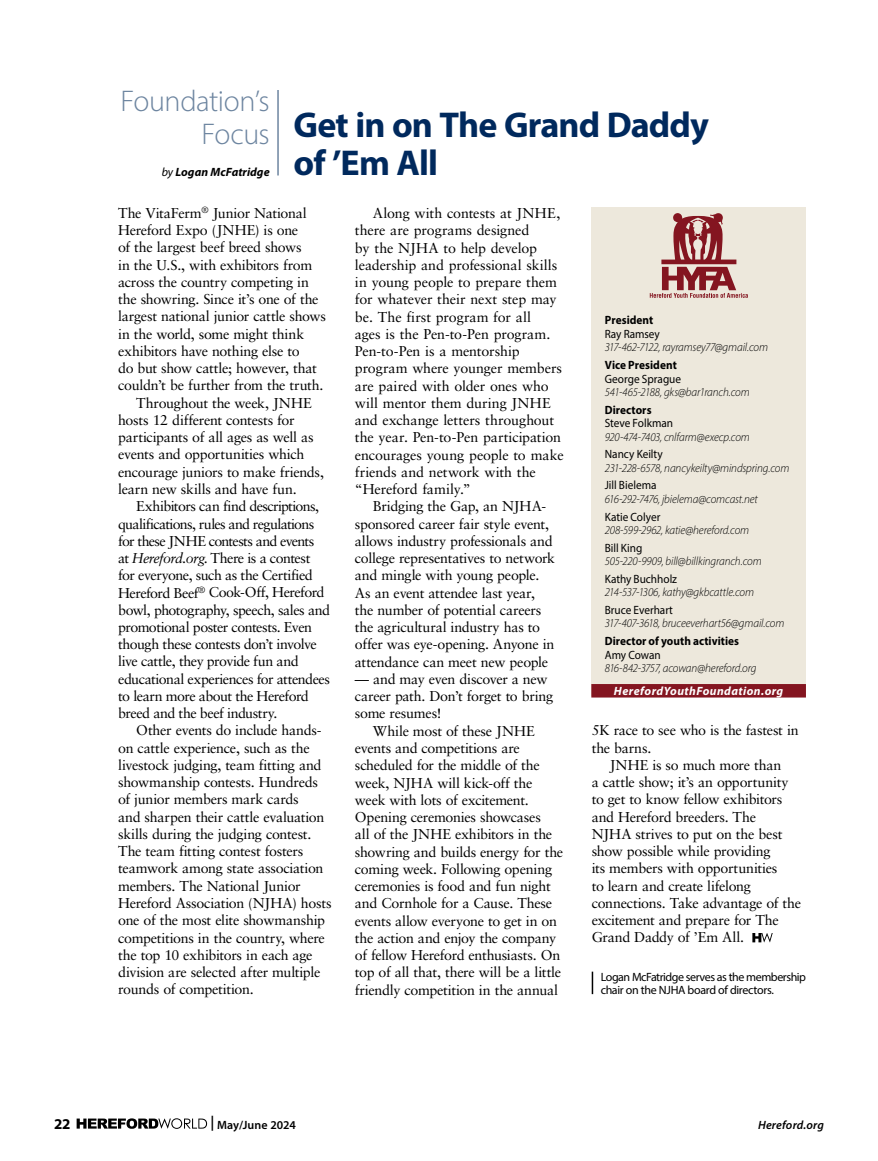
<style>
.page{position:relative;width:878px;height:1161px;background:#fff}
.page>*{position:absolute;margin:0;border:0;box-sizing:border-box;transform-origin:0 0}
.t1{font:700 36px/39px "Myriad Pro";letter-spacing:-.025em;color:#00295d}
.t2{font:300 30px/33px "Myriad Pro";letter-spacing:-.015em;color:#6d85a0;text-align:right}
.t3{font:700 15px "Myriad Pro";color:#000}
.t4{font:14.25px/17.2px "Sabon LT Pro";letter-spacing:-.02em;color:#000}
.t5{font:14.25px "Sabon LT Pro";letter-spacing:-.04em;color:#000}
.t6{font:14.25px "Sabon LT Pro";letter-spacing:-.045em;color:#000}
.t7{font:14.25px "Sabon LT Pro";letter-spacing:-.05em;color:#000}
.t8{font:italic 300 12px "Myriad Pro";letter-spacing:-.01em;color:#000;scale:.94 1}
.t9{font:12px "Myriad Pro";letter-spacing:-.005em;color:#000;scale:.94 1}
.t10{font:12px/13.5px "Myriad Pro";letter-spacing:-.035em;color:#000}
.t11{font:700 12px "Myriad Pro";letter-spacing:.005em;color:#000;scale:.94 1}
.t12{font:italic 700 12px "Myriad Pro";letter-spacing:.035em;color:#fff}
.t13{font:italic 700 12px "Myriad Pro";letter-spacing:.005em;color:#000}
.t14{font:600 12px "Myriad Pro";letter-spacing:.01em;color:#000}
.t15{font:italic 600 12px "Myriad Pro";letter-spacing:.015em;color:#000}
.s1{font-weight:400}
.s2{font-style:italic}
.s3{font-size:15px}
</style>
<div class="page">
<hr style="left:591px;top:972px;width:2px;height:22px;background:#000">
<svg style="left:752px;top:933px;width:20px;height:9px"></svg>
<hr style="left:277px;top:90px;width:2px;height:86px;background:#6d85a0">
<div style="left:591px;top:207px;width:215px;height:488px;background:#ede8dc"></div>
<div style="left:591px;top:684px;width:215px;height:14px;background:#841520"></div>
<svg style="left:649px;top:214px;width:98px;height:84px"></svg>
<svg style="left:77px;top:1118px;width:130px;height:11px"></svg>
<h2 class="t2" style="left:120px;top:84px;width:151px">Foundation’s<br>Focus</h2>
<p class="t13" style="left:162px;top:164px;width:109px"><span class="s1">by</span> Logan McFatridge</p>
<h1 class="t1" style="left:293px;top:104px;width:417px">Get in on The Grand Daddy of ’Em All</h1>
<p class="t4" style="left:118px;top:204px;width:190px">The VitaFerm<sup>®</sup> Junior National</p>
<p class="t4" style="left:118px;top:221px;width:181px">Hereford Expo (JNHE) is one</p>
<p class="t4" style="left:118px;top:238px;width:185px">of the largest beef breed shows</p>
<p class="t4" style="left:118px;top:256px;width:195px">in the U.S., with exhibitors from</p>
<p class="t4" style="left:118px;top:273px;width:192px">across the country competing in</p>
<p class="t4" style="left:118px;top:290px;width:202px">the showring. Since it’s one of the</p>
<p class="t4" style="left:118px;top:307px;width:209px">largest national junior cattle shows</p>
<p class="t4" style="left:118px;top:325px;width:187px">in the world, some might think</p>
<p class="t4" style="left:118px;top:342px;width:183px">exhibitors have nothing else to</p>
<p class="t4" style="left:118px;top:359px;width:200px">do but show cattle; however, that</p>
<p class="t4" style="left:118px;top:376px;width:207px">couldn’t be further from the truth.</p>
<p class="t4" style="left:136px;top:394px;width:177px">Throughout the week, JNHE</p>
<p class="t4" style="left:118px;top:411px;width:178px">hosts 12 different contests for</p>
<p class="t4" style="left:118px;top:428px;width:197px">participants of all ages as well as</p>
<p class="t4" style="left:118px;top:446px;width:188px">events and opportunities which</p>
<p class="t4" style="left:118px;top:463px;width:207px">encourage juniors to make friends,</p>
<p class="t4" style="left:118px;top:480px;width:180px">learn new skills and have fun.</p>
<p class="t6" style="left:136px;top:497px;width:184px">Exhibitors can find descriptions,</p>
<p class="t6" style="left:118px;top:515px;width:197px">qualifications, rules and regulations</p>
<p class="t7" style="left:118px;top:532px;width:198px">for these JNHE contests and events</p>
<p class="t4" style="left:118px;top:549px;width:194px">at <span class="s2">Hereford.org</span>. There is a contest</p>
<p class="t4" style="left:118px;top:566px;width:196px">for everyone, such as the Certified</p>
<p class="t5" style="left:118px;top:583px;width:208px">Hereford Beef<sup>®</sup> Cook-Off, Hereford</p>
<p class="t5" style="left:118px;top:601px;width:213px">bowl, photography, speech, sales and</p>
<p class="t4" style="left:118px;top:618px;width:195px">promotional poster contests. Even</p>
<p class="t5" style="left:118px;top:635px;width:200px">though these contests don’t involve</p>
<p class="t4" style="left:118px;top:652px;width:182px">live cattle, they provide fun and</p>
<p class="t4" style="left:118px;top:670px;width:213px">educational experiences for attendees</p>
<p class="t5" style="left:118px;top:687px;width:192px">to learn more about the Hereford</p>
<p class="t4" style="left:118px;top:704px;width:161px">breed and the beef industry.</p>
<p class="t4" style="left:136px;top:721px;width:187px">Other events do include hands-</p>
<p class="t4" style="left:118px;top:739px;width:193px">on cattle experience, such as the</p>
<p class="t4" style="left:118px;top:756px;width:205px">livestock judging, team fitting and</p>
<p class="t4" style="left:118px;top:773px;width:201px">showmanship contests. Hundreds</p>
<p class="t4" style="left:118px;top:791px;width:182px">of junior members mark cards</p>
<p class="t4" style="left:118px;top:808px;width:208px">and sharpen their cattle evaluation</p>
<p class="t4" style="left:118px;top:825px;width:195px">skills during the judging contest.</p>
<p class="t4" style="left:118px;top:842px;width:187px">The team fitting contest fosters</p>
<p class="t4" style="left:118px;top:860px;width:207px">teamwork among state association</p>
<p class="t4" style="left:118px;top:877px;width:184px">members. The National Junior</p>
<p class="t4" style="left:118px;top:894px;width:215px">Hereford Association (NJHA) hosts</p>
<p class="t4" style="left:118px;top:911px;width:208px">one of the most elite showmanship</p>
<p class="t4" style="left:118px;top:929px;width:208px">competitions in the country, where</p>
<p class="t4" style="left:118px;top:946px;width:196px">the top 10 exhibitors in each age</p>
<p class="t4" style="left:118px;top:963px;width:204px">division are selected after multiple</p>
<p class="t4" style="left:118px;top:980px;width:137px">rounds of competition.</p>
<p class="t4" style="left:355px;top:204px;width:210px;text-indent:18px">Along with contests at JNHE, there are programs designed<br>by the NJHA to help develop leadership and professional skills in young people to prepare them for whatever their next step may be. The first program for all<br>ages is the Pen-to-Pen program.<br>Pen-to-Pen is a mentorship program where younger members are paired with older ones who will mentor them during JNHE and exchange letters throughout the year. Pen-to-Pen participation encourages young people to make friends and network with the “Hereford family.”</p>
<p class="t4" style="left:355px;top:497px;width:202px;text-indent:18px">Bridging the Gap, an NJHA&shy;sponsored career fair style event, allows industry professionals and college representatives to network and mingle with young people.<br>As an event attendee last year, the number of potential careers the agricultural industry has to offer was eye-opening. Anyone in attendance can meet new people</p>
<p class="t4" style="left:355px;top:670px;width:200px">— and may even discover a new career path. Don’t forget to bring some resumes!</p>
<p class="t4" style="left:355px;top:722px;width:210px;text-indent:18px">While most of these JNHE events and competitions are scheduled for the middle of the week, NJHA will kick-off the week with lots of excitement.<br>Opening ceremonies showcases<br>all of the JNHE exhibitors in the showring and builds energy for the coming week. Following opening ceremonies is food and fun night and Cornhole for a Cause. These events allow everyone to get in on the action and enjoy the company of fellow Hereford enthusiasts. On top of all that, there will be a little friendly competition in the annual</p>
<p class="t4" style="left:591px;top:721px;width:208px">5K race to see who is the fastest in the barns.</p>
<p class="t11" style="left:604px;top:313px;width:53px">President</p>
<p class="t9" style="left:604px;top:326px;width:60px">Ray Ramsey</p>
<p class="t8" style="left:604px;top:340px;width:175px">317-462-7122, rayramsey77@gmail.com</p>
<p class="t11" style="left:604px;top:357px;width:78px">Vice President</p>
<p class="t9" style="left:604px;top:371px;width:83px">George Sprague</p>
<p class="t8" style="left:604px;top:385px;width:156px">541-465-2188, gks@bar1ranch.com</p>
<p class="t11" style="left:604px;top:402px;width:51px">Directors</p>
<p class="t9" style="left:604px;top:416px;width:74px">Steve Folkman</p>
<p class="t8" style="left:604px;top:429px;width:156px">920-474-7403, cnlfarm@execp.com</p>
<p class="t9" style="left:604px;top:447px;width:63px">Nancy Keilty</p>
<p class="t8" style="left:604px;top:461px;width:198px">231-228-6578, nancykeilty@mindspring.com</p>
<p class="t9" style="left:604px;top:478px;width:56px">Jill Bielema</p>
<p class="t8" style="left:604px;top:492px;width:164px">616-292-7476, jbielema@comcast.net</p>
<p class="t9" style="left:604px;top:509px;width:61px">Katie Colyer</p>
<p class="t8" style="left:604px;top:523px;width:155px">208-599-2962, katie@hereford.com</p>
<p class="t9" style="left:604px;top:540px;width:41px">Bill King</p>
<p class="t8" style="left:604px;top:554px;width:168px">505-220-9909, bill@billkingranch.com</p>
<p class="t9" style="left:604px;top:571px;width:78px">Kathy Buchholz</p>
<p class="t8" style="left:604px;top:585px;width:160px">214-537-1306, kathy@gkbcattle.com</p>
<p class="t9" style="left:604px;top:603px;width:74px">Bruce Everhart</p>
<p class="t8" style="left:604px;top:616px;width:192px">317-407-3618, bruceeverhart56@gmail.com</p>
<p class="t11" style="left:604px;top:633px;width:144px">Director of youth activities</p>
<p class="t9" style="left:604px;top:647px;width:61px">Amy Cowan</p>
<p class="t8" style="left:604px;top:661px;width:163px">816-842-3757, acowan@hereford.org</p>
<p class="t12" style="left:614px;top:683px;width:171px">HerefordYouthFoundation.org</p>
<p class="t4" style="left:591px;top:756px;width:211px;text-indent:18px">JNHE is so much more than<br>a cattle show; it’s an opportunity to get to know fellow exhibitors and Hereford breeders. The<br>NJHA strives to put on the best show possible while providing<br>its members with opportunities<br>to learn and create lifelong connections. Take advantage of the excitement and prepare for The<br>Grand Daddy of ’Em All.</p>
<p class="t10" style="left:600px;top:970px;width:207px">Logan McFatridge serves as the membership chair on the NJHA board of directors.</p>
<p class="t3" style="left:54px;top:1114px;width:18px">22</p>
<p class="t14" style="left:210px;top:1117px;width:87px"><span class="s3">|</span> May/June 2024</p>
<p class="t15" style="left:758px;top:1117px;width:67px">Hereford.org</p>
</div>
